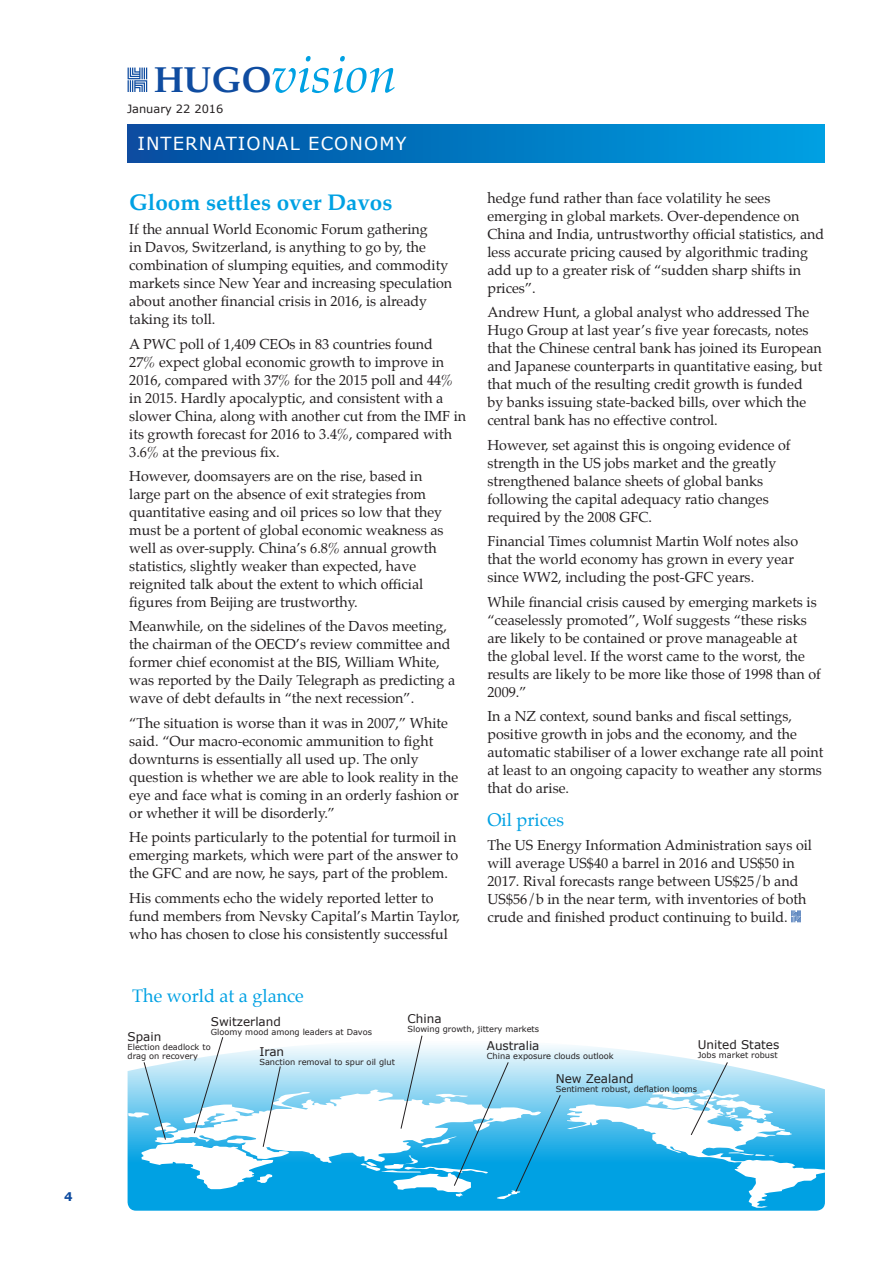
<style>
.page{position:relative;width:893px;height:1263px;background:#fff}
.page>*{position:absolute;margin:0;border:0;box-sizing:border-box;transform-origin:0 0}
.t1{font:italic 51.3px "Palatino";color:#00a1e3}
.t2{font:700 22.5px "Palatino";color:#00a1e3}
.t3{font:18px "Palatino";color:#00a1e3}
.t4{font:18px "Verdana";letter-spacing:.06em;color:#fff}
.t5{font:14.25px/18px "Palatino";color:#231f20}
.t6{font:12px "Verdana";color:#231f20}
.t7{font:700 12px "Verdana";color:#0f4ca0}
.t8{font:11.4px "Verdana";color:#231f20}
.t9{font:8.25px/9px "Verdana";color:#231f20}
.s1{font-weight:700;font-style:normal;font-size:36px;color:#0f4ca0}
</style>
<div class="page">
<svg style="left:128px;top:68px;width:19px;height:24px"></svg>
<div style="left:127px;top:125px;width:697px;height:38px;background:linear-gradient(to right,#034d9f,#00a0e2)"></div>
<svg style="left:128px;top:1045px;width:696px;height:166px"></svg>
<svg style="left:128px;top:1089px;width:697px;height:119px"></svg>
<svg style="left:400px;top:1035px;width:23px;height:94px"></svg>
<svg style="left:515px;top:1094px;width:46px;height:99px;background:#36b1e3"></svg>
<svg style="left:193px;top:1037px;width:31px;height:97px"></svg>
<svg style="left:143px;top:1061px;width:23px;height:79px;background:#88cce8"></svg>
<svg style="left:262px;top:1065px;width:19px;height:83px"></svg>
<svg style="left:453px;top:1061px;width:56px;height:125px;background:#70c7eb"></svg>
<svg style="left:690px;top:1061px;width:38px;height:75px"></svg>
<svg style="left:791px;top:910px;width:10px;height:12px"></svg>
<p class="t7" style="left:64px;top:1188px;width:10px">4</p>
<h1 class="t1" style="left:154px;top:31px;width:245px"><span class="s1">HUGO</span>vision</h1>
<p class="t8" style="left:127px;top:101px;width:98px">January 22 2016</p>
<p class="t4" style="left:137px;top:131px;width:271px">INTERNATIONAL ECONOMY</p>
<h2 class="t2" style="left:129px;top:183px;width:265px">Gloom settles over Davos</h2>
<p class="t5" style="left:129px;top:220px;width:324px">If the annual World Economic Forum gathering<br>in Davos, Switzerland, is anything to go by, the combination of slumping equities, and commodity markets since New Year and increasing speculation about another financial crisis in 2016, is already taking its toll.</p>
<p class="t5" style="left:129px;top:335px;width:338px">A PWC poll of 1,409 CEOs in 83 countries found<br>27% expect global economic growth to improve in 2016, compared with 37% for the 2015 poll and 44% in 2015. Hardly apocalyptic, and consistent with a slower China, along with another cut from the IMF in its growth forecast for 2016 to 3.4%, compared with 3.6% at the previous fix.</p>
<p class="t5" style="left:129px;top:467px;width:316px">However, doomsayers are on the rise, based in large part on the absence of exit strategies from quantitative easing and oil prices so low that they must be a portent of global economic weakness as well as over-supply. China’s 6.8% annual growth statistics, slightly weaker than expected, have reignited talk about the extent to which official figures from Beijing are trustworthy.</p>
<p class="t5" style="left:129px;top:617px;width:327px">Meanwhile, on the sidelines of the Davos meeting, the chairman of the OECD’s review committee and former chief economist at the BIS, William White, was reported by the Daily Telegraph as predicting a wave of debt defaults in “the next recession”.</p>
<p class="t5" style="left:129px;top:714px;width:331px">“The situation is worse than it was in 2007,” White said. “Our macro-economic ammunition to fight downturns is essentially all used up. The only question is whether we are able to look reality in the eye and face what is coming in an orderly fashion or or whether it will be disorderly.”</p>
<p class="t5" style="left:129px;top:828px;width:331px">He points particularly to the potential for turmoil in emerging markets, which were part of the answer to the GFC and are now, he says, part of the problem.</p>
<p class="t5" style="left:129px;top:889px;width:332px">His comments echo the widely reported letter to fund members from Nevsky Capital’s Martin Taylor, who has chosen to close his consistently successful</p>
<p class="t5" style="left:487px;top:189px;width:338px">hedge fund rather than face volatility he sees emerging in global markets. Over-dependence on China and India, untrustworthy official statistics, and less accurate pricing caused by algorithmic trading add up to a greater risk of “sudden sharp shifts in prices”.</p>
<p class="t5" style="left:487px;top:303px;width:336px">Andrew Hunt, a global analyst who addressed The Hugo Group at last year’s five year forecasts, notes that the Chinese central bank has joined its European and Japanese counterparts in quantitative easing, but that much of the resulting credit growth is funded<br>by banks issuing state-backed bills, over which the central bank has no effective control.</p>
<p class="t5" style="left:487px;top:436px;width:305px">However, set against this is ongoing evidence of strength in the US jobs market and the greatly strengthened balance sheets of global banks following the capital adequacy ratio changes required by the 2008 GFC.</p>
<p class="t5" style="left:487px;top:532px;width:312px">Financial Times columnist Martin Wolf notes also that the world economy has grown in every year since WW2, including the post-GFC years.</p>
<p class="t5" style="left:487px;top:593px;width:335px">While financial crisis caused by emerging markets is “ceaselessly promoted”, Wolf suggests “these risks are likely to be contained or prove manageable at<br>the global level. If the worst came to the worst, the results are likely to be more like those of 1998 than of 2009.”</p>
<p class="t5" style="left:487px;top:707px;width:338px">In a NZ context, sound banks and fiscal settings, positive growth in jobs and the economy, and the automatic stabiliser of a lower exchange rate all point at least to an ongoing capacity to weather any storms that do arise.</p>
<p class="t3" style="left:487px;top:805px;width:78px">Oil prices</p>
<p class="t5" style="left:487px;top:836px;width:326px">The US Energy Information Administration says oil will average US$40 a barrel in 2016 and US$50 in 2017. Rival forecasts range between US$25/b and US$56/b in the near term, with inventories of both crude and finished product continuing to build.</p>
<p class="t3" style="left:132px;top:981px;width:173px">The world at a glance</p>
<p class="t6" style="left:128px;top:1028px;width:35px">Spain</p>
<p class="t9" style="left:128px;top:1042px;width:85px">Election deadlock to drag on recovery</p>
<p class="t6" style="left:259px;top:1043px;width:26px">Iran</p>
<p class="t9" style="left:259px;top:1057px;width:137px">Sanction removal to spur oil glut</p>
<p class="t6" style="left:211px;top:1013px;width:72px">Switzerland</p>
<p class="t9" style="left:211px;top:1027px;width:163px">Gloomy mood among leaders at Davos</p>
<p class="t6" style="left:408px;top:1011px;width:36px">China</p>
<p class="t9" style="left:408px;top:1025px;width:133px">Slowing growth, jittery markets</p>
<p class="t6" style="left:698px;top:1036px;width:83px">United States</p>
<p class="t9" style="left:698px;top:1050px;width:81px">Jobs market robust</p>
<p class="t6" style="left:487px;top:1037px;width:54px">Australia</p>
<p class="t9" style="left:487px;top:1051px;width:128px">China exposure clouds outlook</p>
<p class="t6" style="left:556px;top:1070px;width:79px">New Zealand</p>
<p class="t9" style="left:556px;top:1084px;width:143px">Sentiment robust, deflation looms</p>
</div>
